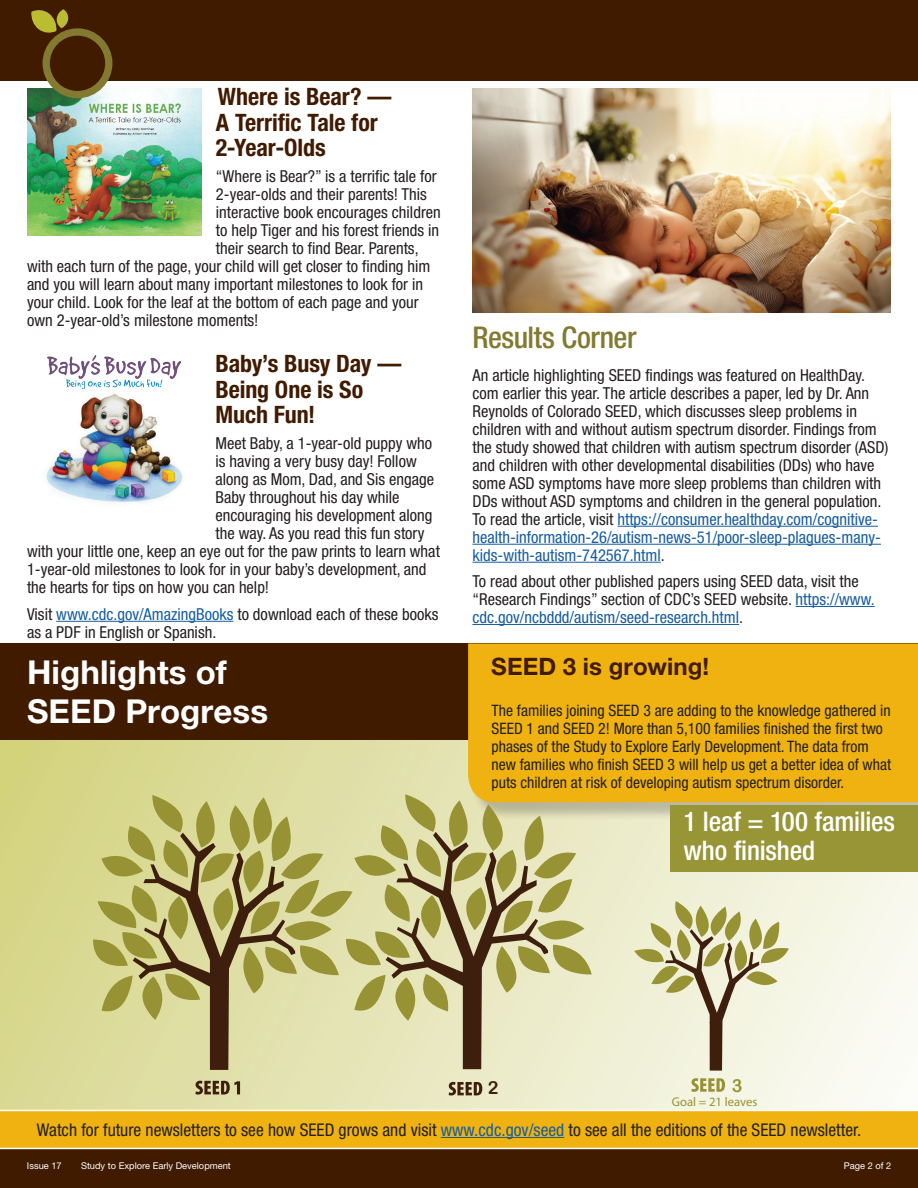
<style>
.page{position:relative;width:918px;height:1188px;background:#fff}
.page>*{position:absolute;margin:0;border:0;box-sizing:border-box;transform-origin:0 0}
.t1{font:700 33px/39px "Helvetica Neue LT Std";letter-spacing:.005em;color:#fff}
.t2{font:500 condensed 30px "Helvetica Neue LT Std";letter-spacing:-.015em;color:#827a30}
.t3{font:500 condensed 27px/28.5px "Helvetica Neue LT Std";letter-spacing:-.005em;color:#fff}
.t4{font:700 condensed 24px/25.5px "Helvetica Neue LT Std";letter-spacing:-.005em;color:#411b00}
.t5{font:700 24px "Helvetica Neue LT Std";letter-spacing:.005em;color:#411b00}
.t6{font:18px "Arial Rounded MT Bold";color:#3e1e0d}
.t7{font:18px "Arial Rounded MT Bold";color:#979233}
.t8{font:condensed 17.55px "Helvetica Neue LT Std";color:#231f20}
.t9{font:condensed 16.5px/18px "Helvetica Neue LT Std";color:#231f20}
.t10{font:condensed 15.75px/18px "Helvetica Neue LT Std";color:#231f20}
.t11{font:12.75px "Myriad Pro";color:#979233}
.t12{font:9.3px "Helvetica Neue LT Std";color:#fff}
.s1{color:#175d9e}
</style>
<div class="page">
<div style="left:0;top:648px;width:918px;height:496px;background:linear-gradient(to right,#d5d485,#fbfbf6)"></div>
<div style="left:0;top:0;width:918px;height:81px;background:#411b00"></div>
<div style="left:0;top:1118px;width:918px;height:70px;background:#411b00"></div>
<svg style="left:0;top:1109px;width:918px;height:41px;background:#ecb525"></svg>
<div style="left:0;top:644px;width:918px;height:96px;background:#411b00"></div>
<div style="left:470px;top:646px;width:448px;height:175px;background:#231f20;opacity:.25"></div>
<div style="left:468px;top:644px;width:450px;height:158px;background:#efb211"></div>
<div style="left:670px;top:805px;width:248px;height:67px;background:#979536"></div>
<hr style="left:441px;top:1137px;width:123px;height:1px;background:#175d9e">
<svg style="left:93px;top:794px;width:499px;height:276px;background:#c3bd84"></svg>
<svg style="left:634px;top:901px;width:155px;height:170px;background:#d5d2b2"></svg>
<svg style="left:195px;top:1081px;width:45px;height:14px"></svg>
<hr style="left:56px;top:621px;width:177px;height:1px;background:#175d9e">
<img style="left:27px;top:88px;width:175px;height:147px">
<img style="left:55px;top:393px;width:75px;height:68px">
<img style="left:130px;top:398px;width:53px;height:105px">
<img style="left:46px;top:461px;width:84px;height:42px">
<img style="left:47px;top:355px;width:134px;height:34px">
<hr style="left:617px;top:526px;width:261px;height:1px;background:#175d9e">
<hr style="left:472px;top:544px;width:409px;height:1px;background:#175d9e">
<hr style="left:472px;top:562px;width:189px;height:1px;background:#175d9e">
<hr style="left:796px;top:606px;width:79px;height:1px;background:#175d9e">
<hr style="left:472px;top:624px;width:267px;height:1px;background:#175d9e">
<img style="left:472px;top:88px;width:419px;height:225px">
<svg style="left:31px;top:9px;width:81px;height:89px"></svg>
<svg style="left:449px;top:1082px;width:33px;height:13px"></svg>
<svg style="left:691px;top:1078px;width:34px;height:14px"></svg>
<h1 class="t4" style="left:216px;top:84px;width:177px">Where is Bear? —<br>A Terrific Tale for<br>2-Year-Olds</h1>
<p class="t9" style="left:216px;top:167px;width:226px">“Where is Bear?” is a terrific tale for 2-year-olds and their parents! This interactive book encourages children to help Tiger and his forest friends in their search to find Bear. Parents,</p>
<p class="t9" style="left:27px;top:257px;width:405px">with each turn of the page, your child will get closer to finding him and you will learn about many important milestones to look for in your child. Look for the leaf at the bottom of each page and your own 2-year-old’s milestone moments!</p>
<h2 class="t4" style="left:215px;top:351px;width:187px">Baby’s Busy Day —<br>Being One is So<br>Much Fun!</h2>
<p class="t9" style="left:215px;top:434px;width:220px">Meet Baby, a 1-year-old puppy who is having a very busy day! Follow along as Mom, Dad, and Sis engage<br>Baby throughout his day while encouraging his development along</p>
<p class="t9" style="left:27px;top:524px;width:415px;text-indent:188px">the way. As you read this fun story with your little one, keep an eye out for the paw prints to learn what 1-year-old milestones to look for in your baby’s development, and the hearts for tips on how you can help!</p>
<p class="t9" style="left:27px;top:605px;width:413px">Visit <span class="s1">www.cdc.gov/AmazingBooks</span> to download each of these books as a PDF in English or Spanish.</p>
<h2 class="t2" style="left:472px;top:319px;width:165px">Results Corner</h2>
<p class="t9" style="left:472px;top:366px;width:418px">An article highlighting SEED findings was featured on HealthDay. com earlier this year. The article describes a paper, led by Dr. Ann Reynolds of Colorado SEED, which discusses sleep problems in children with and without autism spectrum disorder. Findings from the study showed that children with autism spectrum disorder (ASD) and children with other developmental disabilities (DDs) who have some ASD symptoms have more sleep problems than children with DDs without ASD symptoms and children in the general population.<br>To read the article, visit <span class="s1">https://consumer.healthday.com/cognitive&shy;health-information-26/autism-news-51/poor-sleep-plagues-many&shy;kids-with-autism-742567.html</span>.</p>
<p class="t9" style="left:472px;top:572px;width:404px">To read about other published papers using SEED data, visit the “Research Findings” section of CDC’s SEED website. <span class="s1">https://www. cdc.gov/ncbddd/autism/seed-research.html</span>.</p>
<h2 class="t1" style="left:27px;top:652px;width:243px">Highlights of<br>SEED Progress</h2>
<h3 class="t5" style="left:491px;top:652px;width:219px">SEED 3 is growing!</h3>
<p class="t10" style="left:492px;top:701px;width:401px">The families joining SEED 3 are adding to the knowledge gathered in SEED 1 and SEED 2! More than 5,100 families finished the first two phases of the Study to Explore Early Development. The data from new families who finish SEED 3 will help us get a better idea of what puts children at risk of developing autism spectrum disorder.</p>
<h3 class="t3" style="left:684px;top:807px;width:213px">1 leaf = 100 families who finished</h3>
<h4 class="t6" style="left:488px;top:1077px;width:12px">2</h4>
<h4 class="t7" style="left:732px;top:1075px;width:12px">3</h4>
<h4 class="t11" style="left:672px;top:1094px;width:87px">Goal = 21 leaves</h4>
<p class="t8" style="left:37px;top:1119px;width:826px">Watch for future newsletters to see how SEED grows and visit <span class="s1">www.cdc.gov/seed</span> to see all the editions of the SEED newsletter.</p>
<p class="t12" style="left:27px;top:1160px;width:36px">Issue 17</p>
<p class="t12" style="left:81px;top:1160px;width:151px">Study to Explore Early Development</p>
<p class="t12" style="left:844px;top:1160px;width:49px">Page 2 of 2</p>
</div>
